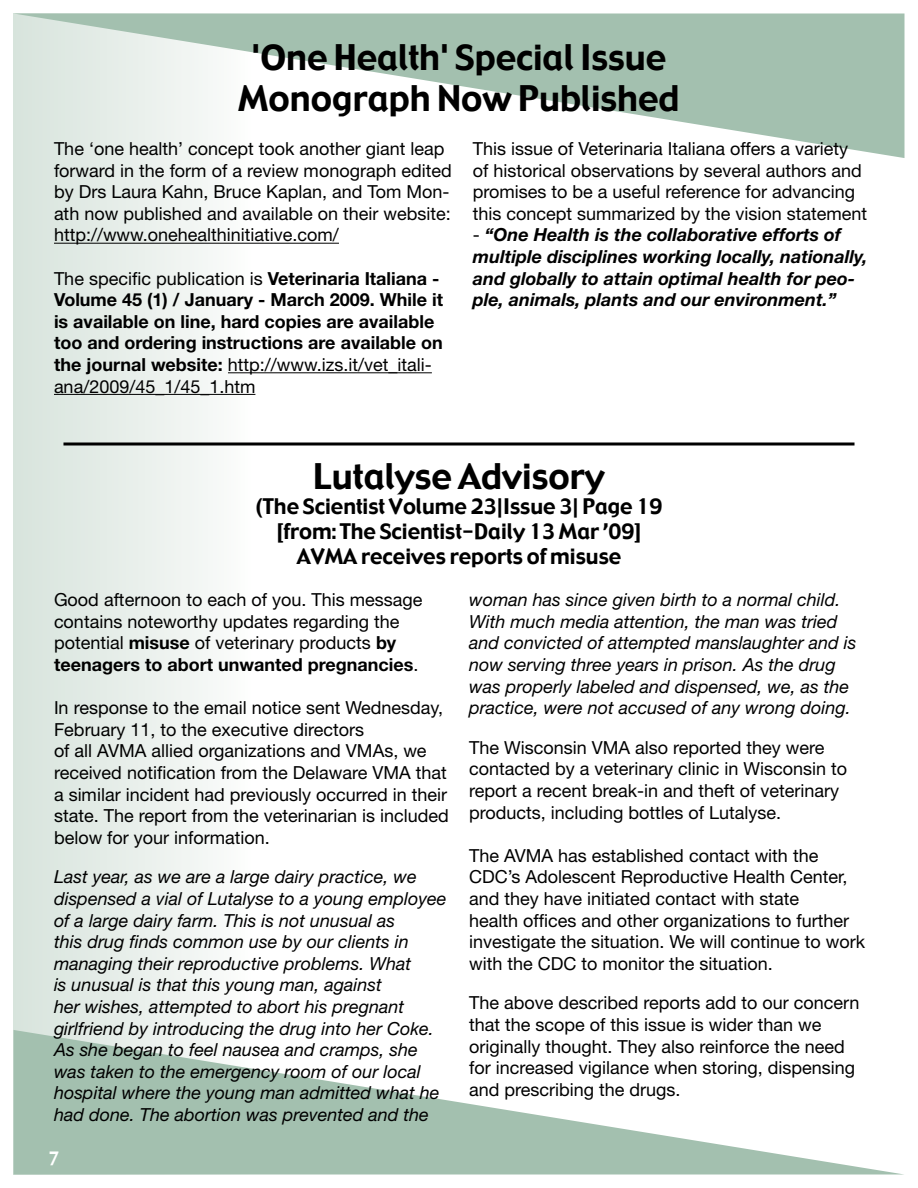
<style>
.page{position:relative;width:918px;height:1188px;background:#fff}
.page>*{position:absolute;margin:0;border:0;box-sizing:border-box;transform-origin:0 0}
.t1{font:34.5px/41.4px "Gadget";color:#000;text-align:center}
.t2{font:21px/25.2px "Gadget";color:#000;text-align:center}
.t3{font:18px/21.6px "Helvetica Neue";color:#000}
.t4{font:italic 18px/21.6px "Helvetica Neue";color:#000}
.t5{font:700 18px/21.6px "Helvetica Neue";color:#000}
.t6{font:italic 700 18px/21.6px "Helvetica Neue";color:#000}
.t7{font:18px "Gadget";color:#fff}
.s1{font-weight:400}
.s2{font-weight:400;font-style:normal}
.s3{font-weight:700}
</style>
<div class="page">
<div style="left:14px;top:14px;width:236px;height:1160px;background:linear-gradient(to right,#d7e3db,#fbfcfb)"></div>
<svg style="left:14px;top:14px;width:890px;height:144px"></svg>
<svg style="left:14px;top:1030px;width:887px;height:144px"></svg>
<svg style="left:63px;top:442px;width:792px;height:4px"></svg>
<hr style="left:54px;top:243px;width:285px;height:1px;background:#000">
<hr style="left:228px;top:372px;width:204px;height:1px;background:#000">
<hr style="left:54px;top:394px;width:201px;height:1px;background:#000">
<h1 class="t1" style="left:238px;top:38px;width:443px">'One Health' Special Issue<br>Monograph Now Published</h1>
<p class="t3" style="left:54px;top:138px;width:399px">The ‘one health’ concept took another giant leap forward in the form of a review monograph edited by Drs Laura Kahn, Bruce Kaplan, and Tom Mon&shy;ath now published and available on their website: http://www.onehealthinitiative.com/</p>
<p class="t5" style="left:54px;top:267px;width:391px"><span class="s1">The specific publication is</span> Veterinaria Italiana - Volume 45 (1) / January - March 2009. While it is available on line, hard copies are available too and ordering instructions are available on the journal website: <span class="s1">http://www.izs.it/vet_itali&shy;ana/2009/45_1/45_1.htm</span></p>
<p class="t3" style="left:473px;top:138px;width:396px">This issue of Veterinaria Italiana offers a variety of historical observations by several authors and promises to be a useful reference for advancing this concept summarized by the vision statement</p>
<p class="t6" style="left:473px;top:224px;width:396px"><span class="s2">-</span> “One Health is the collaborative efforts of multiple disciplines working locally, nationally, and globally to attain optimal health for peo&shy;ple, animals, plants and our environment.”</p>
<h1 class="t1" style="left:313px;top:457px;width:293px">Lutalyse Advisory</h1>
<p class="t2" style="left:255px;top:494px;width:409px">(The Scientist Volume 23|Issue 3| Page 19 [from: The Scientist-Daily 13 Mar ’09]<br>AVMA receives reports of misuse</p>
<p class="t3" style="left:54px;top:589px;width:370px">Good afternoon to each of you. This message contains noteworthy updates regarding the potential <span class="s3">misuse</span> of veterinary products <span class="s3">by teenagers to abort unwanted pregnancies</span>.</p>
<p class="t3" style="left:54px;top:697px;width:396px">In response to the email notice sent Wednesday, February 11, to the executive directors<br>of all AVMA allied organizations and VMAs, we received notification from the Delaware VMA that a similar incident had previously occurred in their state. The report from the veterinarian is included below for your information.</p>
<p class="t4" style="left:54px;top:866px;width:394px">Last year, as we are a large dairy practice, we dispensed a vial of Lutalyse to a young employee of a large dairy farm. This is not unusual as<br>this drug finds common use by our clients in managing their reproductive problems. What<br>is unusual is that this young man, against<br>her wishes, attempted to abort his pregnant girlfriend by introducing the drug into her Coke.<br>As she began to feel nausea and cramps, she was taken to the emergency room of our local hospital where the young man admitted what he had done. The abortion was prevented and the</p>
<p class="t7" style="left:48px;top:1147px;width:13px">7</p>
<p class="t4" style="left:469px;top:589px;width:389px">woman has since given birth to a normal child.<br>With much media attention, the man was tried and convicted of attempted manslaughter and is now serving three years in prison. As the drug was properly labeled and dispensed, we, as the practice, were not accused of any wrong doing.</p>
<p class="t3" style="left:469px;top:736px;width:380px">The Wisconsin VMA also reported they were contacted by a veterinary clinic in Wisconsin to report a recent break-in and theft of veterinary products, including bottles of Lutalyse.</p>
<p class="t3" style="left:469px;top:844px;width:397px">The AVMA has established contact with the CDC’s Adolescent Reproductive Health Center, and they have initiated contact with state<br>health offices and other organizations to further investigate the situation. We will continue to work with the CDC to monitor the situation.</p>
<p class="t3" style="left:469px;top:992px;width:392px">The above described reports add to our concern that the scope of this issue is wider than we originally thought. They also reinforce the need for increased vigilance when storing, dispensing and prescribing the drugs.</p>
</div>
